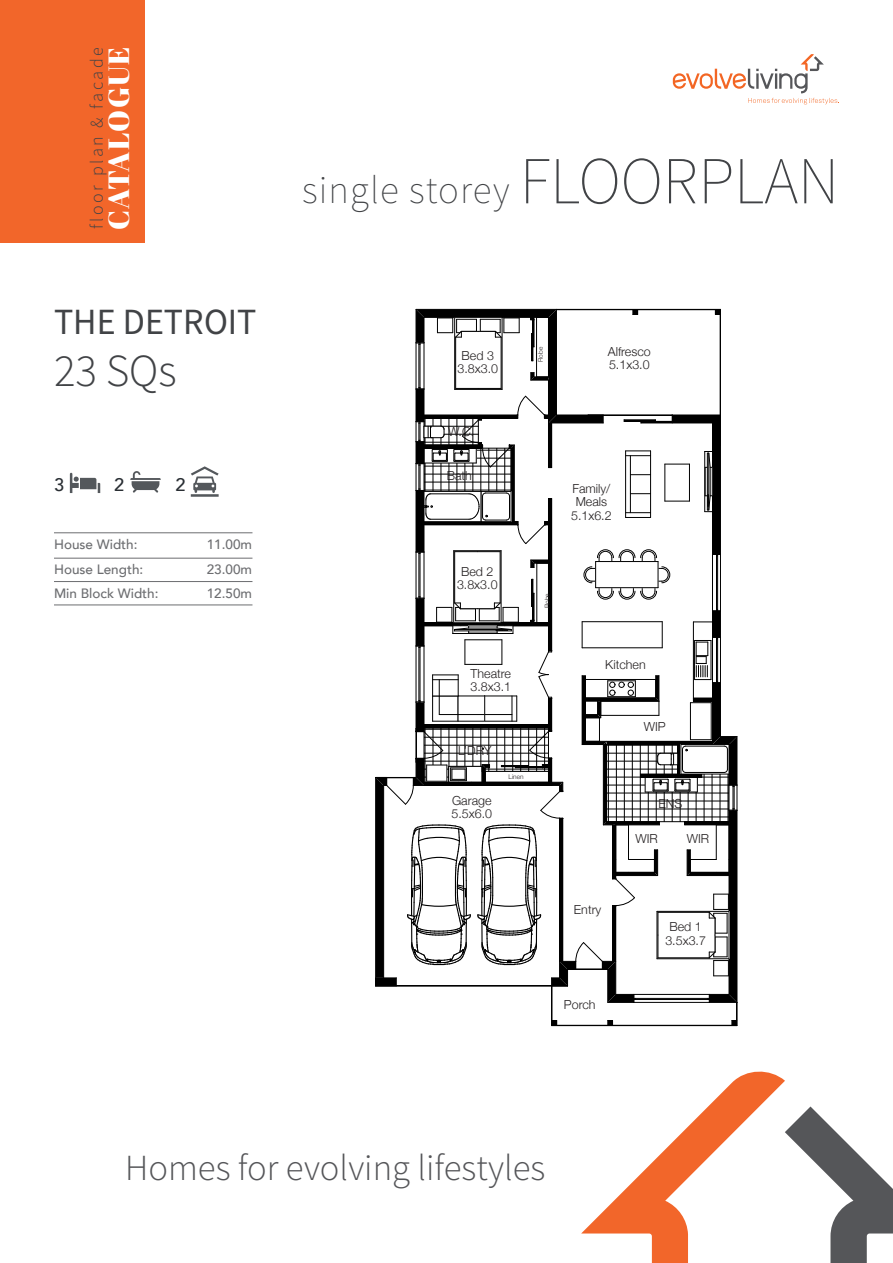
<style>
.page{position:relative;width:893px;height:1263px;background:#fff}
.page>*{position:absolute;margin:0;border:0;box-sizing:border-box;transform-origin:0 0}
.t1{font:300 45.9px "Source Sans Pro";color:#414346}
.t2{font:200 39px "Source Sans Pro";letter-spacing:.03em;color:#414346}
.t3{font:36.9px "Source Sans Pro";color:#414346}
.t4{font:300 36.75px "Source Sans Pro";color:#555659}
.t5{font:29.25px "Abril Fatface";letter-spacing:.035em;color:#fff}
.t6{font:500 18.15px "Avenir";color:#292e33}
.t7{font:300 18px "Source Sans Pro";letter-spacing:.14em;color:#414346}
.t8{font:500 13.5px "Avenir";color:#6c6d70}
.t9{font:300 12.45px/13.4px "Helvetica Neue";color:#231f20;text-align:center}
.t10{font:300 6.45px "Helvetica Neue";color:#231f20}
.s1{font-size:66.9px}
</style>
<div class="page">
<svg style="left:130px;top:471px;width:31px;height:22px"></svg>
<svg style="left:191px;top:466px;width:28px;height:31px"></svg>
<svg style="left:70px;top:473px;width:30px;height:20px"></svg>
<hr style="left:54px;top:532px;width:198px;height:1px;background:#6c6d70">
<hr style="left:54px;top:558px;width:198px;height:1px;background:#6c6d70">
<hr style="left:54px;top:581px;width:198px;height:1px;background:#6c6d70">
<hr style="left:54px;top:604px;width:198px;height:1px;background:#6c6d70">
<div style="left:0;top:0;width:145px;height:242px;background:#f2662a"></div>
<svg style="left:673px;top:54px;width:166px;height:50px"></svg>
<svg style="left:581px;top:1071px;width:312px;height:192px"></svg>
<svg style="left:375px;top:309px;width:363px;height:717px"></svg>
<h3 class="t5" style="left:98px;top:230px;width:185px;rotate:-90deg">CATALOGUE</h3>
<h3 class="t7" style="left:86px;top:229px;width:183px;rotate:-90deg">floor plan &amp; facade</h3>
<h3 class="t3" style="left:54px;top:299px;width:204px">THE DETROIT</h3>
<h1 class="t1" style="left:54px;top:343px;width:124px">23 SQs</h1>
<h3 class="t6" style="left:54px;top:469px;width:12px">3</h3>
<h3 class="t6" style="left:114px;top:469px;width:12px">2</h3>
<h3 class="t6" style="left:175px;top:469px;width:12px">2</h3>
<p class="t8" style="left:54px;top:533px;width:85px">House Width:</p>
<p class="t8" style="left:207px;top:533px;width:47px">11.00m</p>
<p class="t8" style="left:54px;top:557px;width:91px">House Length:</p>
<p class="t8" style="left:207px;top:557px;width:47px">23.00m</p>
<p class="t8" style="left:54px;top:581px;width:106px">Min Block Width:</p>
<p class="t8" style="left:207px;top:581px;width:47px">12.50m</p>
<h2 class="t2" style="left:302px;top:167px;width:538px">single storey <span class="s1">FLOORPLAN</span></h2>
<p class="t9" style="left:457px;top:348px;width:42px">Bed 3<br>3.8x3.0</p>
<p class="t9" style="left:448px;top:424px;width:28px">W.C.</p>
<p class="t9" style="left:447px;top:468px;width:27px">Bath</p>
<p class="t10" style="left:535px;top:362px;width:16px;rotate:-90deg">Robe</p>
<p class="t9" style="left:457px;top:564px;width:42px">Bed 2<br>3.8x3.0</p>
<p class="t10" style="left:542px;top:608px;width:16px;rotate:-90deg">Robe</p>
<p class="t9" style="left:470px;top:665px;width:42px;text-align:left">Theatre<br>3.8x3.1</p>
<p class="t9" style="left:458px;top:743px;width:35px">L’DRY</p>
<p class="t9" style="left:451px;top:793px;width:42px;text-align:left">Garage<br>5.5x6.0</p>
<p class="t10" style="left:509px;top:771px;width:16px">Linen</p>
<p class="t9" style="left:608px;top:344px;width:44px;text-align:left">Alfresco<br>5.1x3.0</p>
<p class="t9" style="left:571px;top:481px;width:42px">Family/<br>Meals<br>5.1x6.2</p>
<p class="t9" style="left:605px;top:657px;width:42px">Kitchen</p>
<p class="t9" style="left:644px;top:719px;width:23px">WIP</p>
<p class="t9" style="left:658px;top:796px;width:26px">ENS</p>
<p class="t9" style="left:635px;top:831px;width:24px">WIR</p>
<p class="t9" style="left:687px;top:831px;width:24px">WIR</p>
<p class="t9" style="left:574px;top:901px;width:29px">Entry</p>
<p class="t9" style="left:564px;top:996px;width:33px">Porch</p>
<p class="t9" style="left:665px;top:919px;width:42px">Bed 1<br>3.5x3.7</p>
<h3 class="t4" style="left:125px;top:1145px;width:422px">Homes for evolving lifestyles</h3>
</div>
